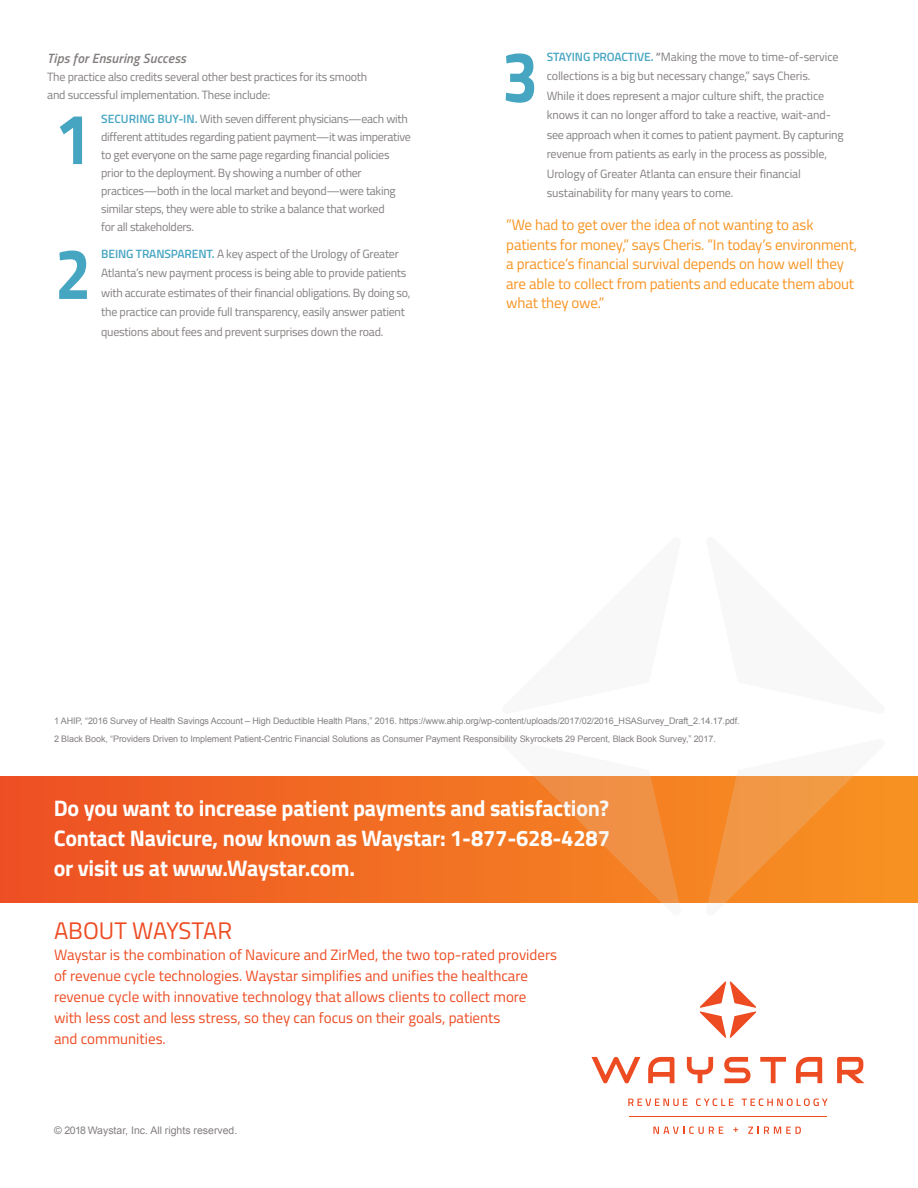
<style>
.page{position:relative;width:918px;height:1188px;background:#fff}
.page>*{position:absolute;margin:0;border:0;box-sizing:border-box;transform-origin:0 0}
.t1{font:700 72px/134.9px "Titillium Web";color:#46a6c2;scale:.9 1}
.t2{font:24px "Titillium Web";color:#ed4c23}
.t3{font:700 22.5px/30px "Titillium Web";letter-spacing:-.01em;color:#fff;text-align:justify}
.t4{font:15px/21px "Titillium Web";color:#ed4c23}
.t5{font:15px/19.5px "Titillium Web";letter-spacing:-.01em;color:#f79422}
.t6{font:italic 600 13.5px "Titillium Web";letter-spacing:.01em;color:#847f7f}
.t7{font:12px/19.5px "Titillium Web";letter-spacing:-.02em;color:#847f7f}
.t8{font:10.5px "Arial";color:#847f7f}
.t9{font:9px/18.8px "Arial";letter-spacing:-.01em;color:#847f7f}
.s1{font-weight:600;color:#48a6c2}
.s2{font-weight:600}
</style>
<div class="page">
<svg style="left:0;top:777px;width:918px;height:126px;background:#f06723"></svg>
<svg style="left:501px;top:776px;width:181px;height:127px;background:#f2832f"></svg>
<svg style="left:705px;top:776px;width:181px;height:127px;background:#f4902f"></svg>
<svg style="left:653px;top:1126px;width:70px;height:8px"></svg>
<svg style="left:733px;top:1127px;width:5px;height:5px"></svg>
<svg style="left:748px;top:1127px;width:53px;height:7px"></svg>
<hr style="left:629px;top:1116px;width:198px;height:1px;background:#ed4c23">
<svg style="left:628px;top:1099px;width:59px;height:7px"></svg>
<svg style="left:696px;top:1098px;width:37px;height:8px"></svg>
<svg style="left:742px;top:1098px;width:86px;height:8px"></svg>
<svg style="left:591px;top:1057px;width:49px;height:26px"></svg>
<svg style="left:648px;top:1057px;width:26px;height:26px"></svg>
<svg style="left:687px;top:1057px;width:26px;height:26px"></svg>
<svg style="left:760px;top:1057px;width:26px;height:26px"></svg>
<svg style="left:796px;top:1057px;width:26px;height:26px"></svg>
<svg style="left:837px;top:1057px;width:27px;height:26px"></svg>
<svg style="left:724px;top:1057px;width:26px;height:26px"></svg>
<svg style="left:700px;top:981px;width:56px;height:57px"></svg>
<p class="t6" style="left:47px;top:48px;width:140px">Tips for Ensuring Success</p>
<p class="t7" style="left:47px;top:67px;width:322px;line-height:18px">The practice also credits several other best practices for its smooth and successful implementation. These include:</p>
<p class="t7" style="left:101px;top:110px;width:311px;line-height:18px"><span class="s1">SECURING BUY-IN.</span> With seven different physicians—each with different attitudes regarding patient payment—it was imperative to get everyone on the same page regarding financial policies prior to the deployment. By showing a number of other practices—both in the local market and beyond—were taking similar steps, they were able to strike a balance that worked<br>for all stakeholders.</p>
<p class="t7" style="left:101px;top:243px;width:311px"><span class="s1">BEING TRANSPARENT.</span> A key aspect of the Urology of Greater Atlanta’s new payment process is being able to provide patients with accurate estimates of their financial obligations. By doing so, the practice can provide full transparency, easily answer patient questions about fees and prevent surprises down the road.</p>
<h1 class="t1" style="left:55px;top:68px;width:42px">1<br>2</h1>
<p class="t7" style="left:547px;top:46px;width:298px"><span class="s1">STAYING PROACTIVE.</span> <span class="s2">“</span>Making the move to time-of-service collections is a big but necessary change,” says Cheris.<br>While it does represent a major culture shift, the practice knows it can no longer afford to take a reactive, wait-and&shy;see approach when it comes to patient payment. By capturing revenue from patients as early in the process as possible, Urology of Greater Atlanta can ensure their financial sustainability for many years to come.</p>
<p class="t5" style="left:506px;top:215px;width:353px">”We had to get over the idea of not wanting to ask patients for money,” says Cheris. ”In today’s environment, a practice’s financial survival depends on how well they are able to collect from patients and educate them about what they owe.”</p>
<h1 class="t1" style="left:502px;top:6px;width:42px">3</h1>
<p class="t9" style="left:54px;top:711px;width:687px">1 AHIP, “2016 Survey of Health Savings Account – High Deductible Health Plans,” 2016. https://www.ahip.org/wp-content/uploads/2017/02/2016_HSASurvey_Draft_2.14.17.pdf.<br>2 Black Book, “Providers Driven to Implement Patient-Centric Financial Solutions as Consumer Payment Responsibility Skyrockets 29 Percent, Black Book Survey,” 2017.</p>
<h3 class="t3" style="left:54px;top:792px;width:558px">Do you want to increase patient payments and satisfaction?<br>Contact Navicure, now known as Waystar: 1-877-628-4287 or visit us at www.Waystar.com.</h3>
<h2 class="t2" style="left:54px;top:913px;width:180px">ABOUT WAYSTAR</h2>
<p class="t4" style="left:54px;top:943px;width:505px">Waystar is the combination of Navicure and ZirMed, the two top-rated providers of revenue cycle technologies. Waystar simplifies and unifies the healthcare revenue cycle with innovative technology that allows clients to collect more with less cost and less stress, so they can focus on their goals, patients<br>and communities.</p>
<p class="t8" style="left:54px;top:1123px;width:185px">© 2018 Waystar, Inc. All rights reserved.</p>
</div>
